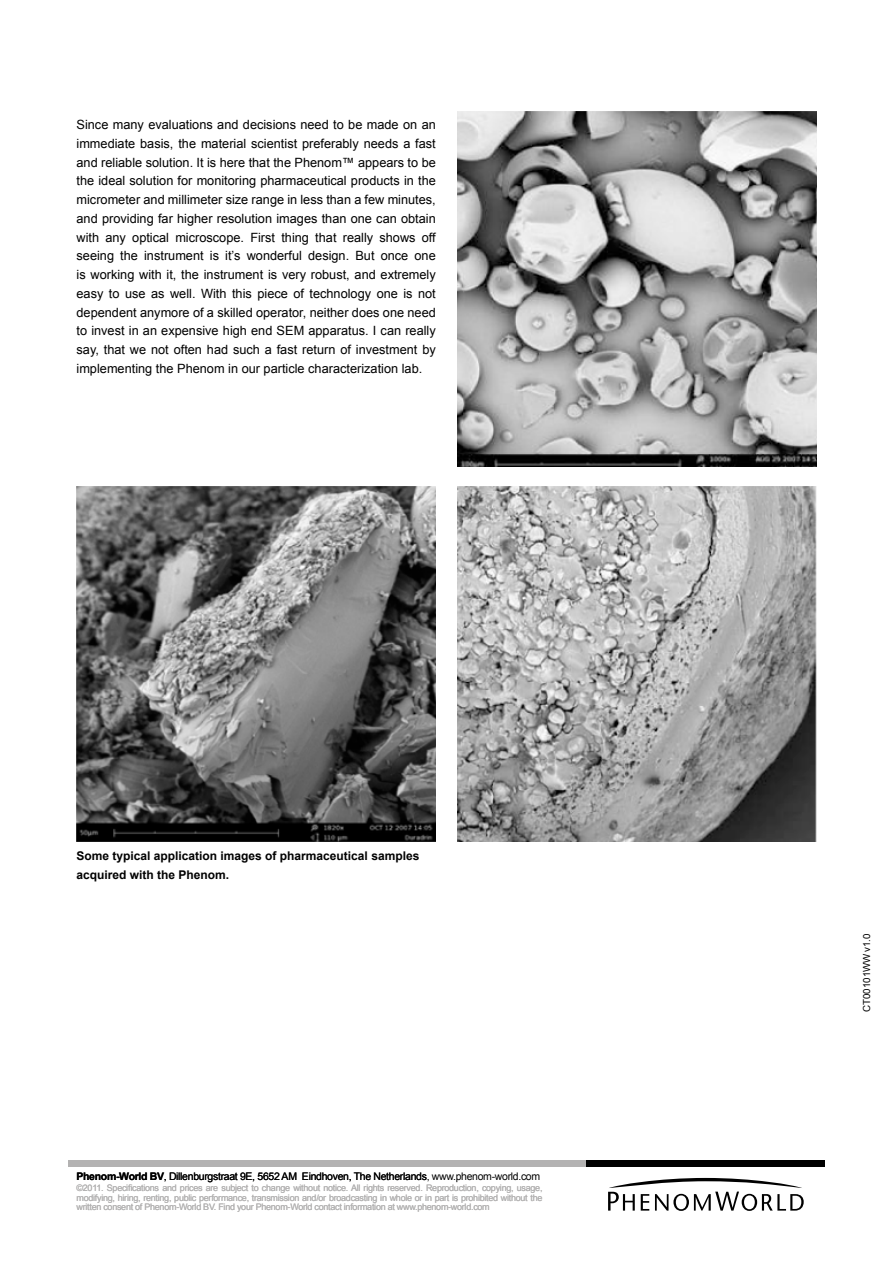
<style>
.page{position:relative;width:893px;height:1263px;background:#fff}
.page>*{position:absolute;margin:0;border:0;box-sizing:border-box;transform-origin:0 0}
.t1{font:12.75px/18.8px "Arial";color:#000;text-align:justify}
.t2{font:700 12px/18.8px "Arial";color:#000}
.t3{font:10.5px "Arial";letter-spacing:-.03em;color:#000}
.t4{font:9.75px "Arial";color:#000}
.t5{font:9px/9.8px "Arial";letter-spacing:-.03em;color:#b3b2b2;text-align:justify}
.s1{font-weight:700}
</style>
<div class="page">
<div style="left:68px;top:1160px;width:561px;height:7px;background:#b3b2b2"></div>
<div style="left:587px;top:1160px;width:238px;height:7px;background:#000"></div>
<svg style="left:608px;top:1178px;width:196px;height:33px"></svg>
<img style="left:457px;top:112px;width:359px;height:354px">
<img style="left:457px;top:487px;width:359px;height:355px">
<img style="left:77px;top:487px;width:359px;height:355px">
<p class="t1" style="left:77px;top:115px;width:361px">Since many evaluations and decisions need to be made on an immediate basis, the material scientist preferably needs a fast and reliable solution. It is here that the Phenom™ appears to be the ideal solution for monitoring pharmaceutical products in the micrometer and millimeter size range in less than a few minutes, and providing far higher resolution images than one can obtain with any optical microscope. First thing that really shows off seeing the instrument is it’s wonderful design. But once one is working with it, the instrument is very robust, and extremely easy to use as well. With this piece of technology one is not dependent anymore of a skilled operator, neither does one need to invest in an expensive high end SEM apparatus. I can really say, that we not often had such a fast return of investment by implementing the Phenom in our particle characterization lab.</p>
<p class="t2" style="left:77px;top:847px;width:344px">Some typical application images of pharmaceutical samples acquired with the Phenom.</p>
<p class="t3" style="left:77px;top:1170px;width:465px"><span class="s1">Phenom-World BV</span>, Dillenburgstraat 9E, 5652 AM Eindhoven, The Netherlands, www.phenom-world.com</p>
<p class="t5" style="left:77px;top:1183px;width:467px">©2011. Specifications and prices are subject to change without notice. All rights reserved. Reproduction, copying, usage, modifying, hiring, renting, public performance, transmission and/or broadcasting in whole or in part is prohibited without the written consent of Phenom-World BV. Find your Phenom-World contact information at www.phenom-world.com</p>
<p class="t4" style="left:860px;top:1012px;width:80px;rotate:-90deg">CT00101WW v1.0</p>
</div>
